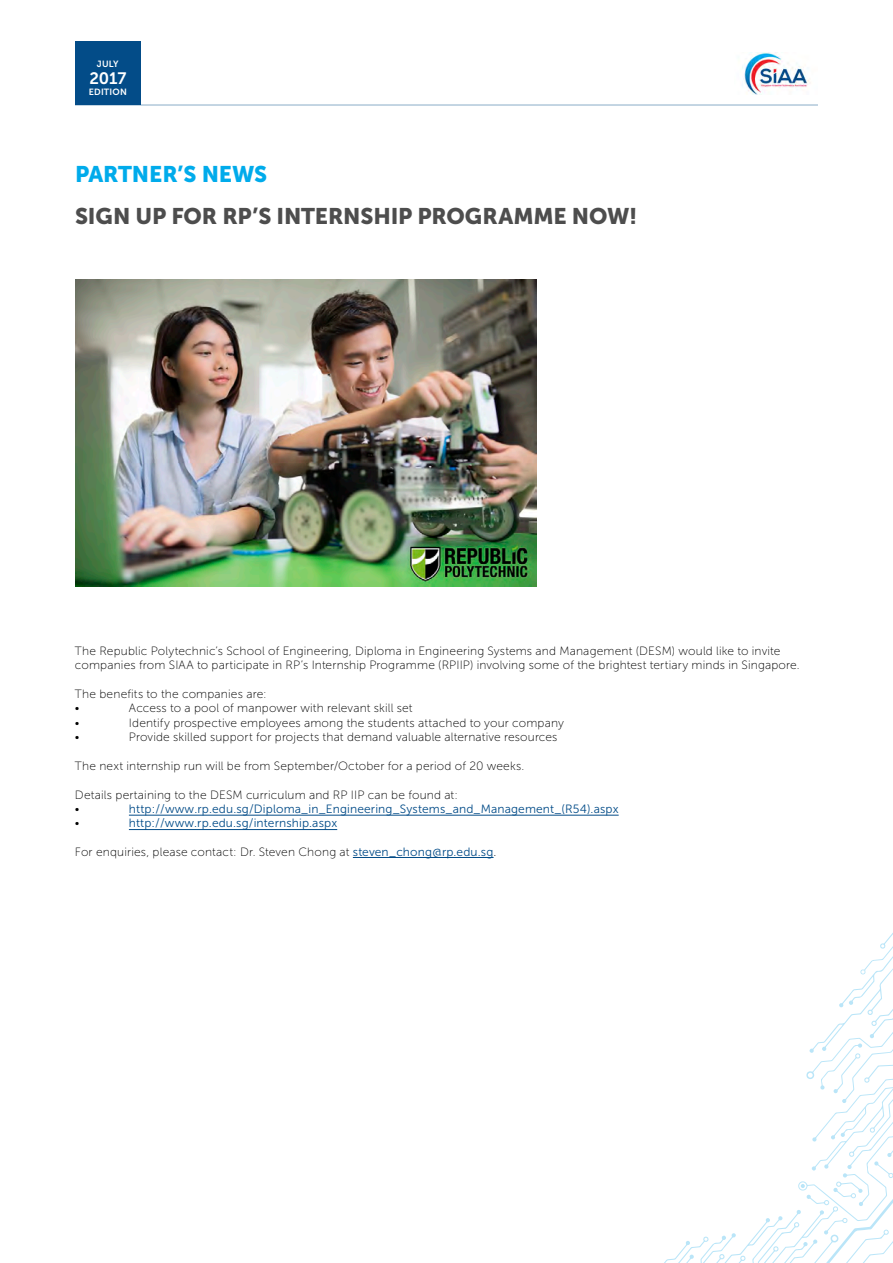
<style>
.page{position:relative;width:893px;height:1263px;background:#fff}
.page>*{position:absolute;margin:0;border:0;box-sizing:border-box;transform-origin:0 0}
.t1{font:22.5px "Museo Sans 900";letter-spacing:-.005em;color:#4d4d4d}
.t2{font:22.5px "Museo Sans 900";letter-spacing:-.01em;color:#00abeb}
.t3{font:16.5px "Museo Sans 700";color:#fff}
.t4{font:12px/14.4px "Museo Sans 100";letter-spacing:.015em;color:#000}
.t5{font:12px "Museo Sans 300";letter-spacing:.01em;color:#034c88}
.t6{font:9px "Museo Sans 700";letter-spacing:.02em;color:#fff}
.s1{font-family:"Museo Sans 300";color:#034c88}
.s2{font-family:"Museo Sans 300";color:#3e3e3f}
</style>
<div class="page">
<img style="left:742px;top:52px;width:68px;height:42px">
<div style="left:75px;top:41px;width:66px;height:64px;background:#034c88"></div>
<hr style="left:75px;top:105px;width:743px;height:1px;background:#034c88">
<svg style="left:664px;top:933px;width:229px;height:330px"></svg>
<hr style="left:353px;top:857px;width:141px;height:1px;background:#034c88">
<hr style="left:129px;top:815px;width:490px;height:1px;background:#034c88">
<hr style="left:129px;top:829px;width:208px;height:1px;background:#034c88">
<img style="left:75px;top:279px;width:461px;height:307px">
<p class="t6" style="left:97px;top:59px;width:23px">JULY</p>
<h2 class="t3" style="left:89px;top:69px;width:38px">2017</h2>
<p class="t6" style="left:89px;top:87px;width:40px">EDITION</p>
<p class="t2" style="left:75px;top:161px;width:194px">PARTNER’S NEWS</p>
<p class="t1" style="left:75px;top:204px;width:564px">SIGN UP FOR RP’S INTERNSHIP PROGRAMME NOW!</p>
<p class="t4" style="left:75px;top:643px;width:726px">The Republic Polytechnic’s School of Engineering, Diploma in Engineering Systems and Management (DESM) would like to invite companies from SIAA to participate in RP’s Internship Programme (RPIIP) involving some of the brightest tertiary minds in Singapore.</p>
<p class="t4" style="left:75px;top:687px;width:193px">The benefits to the companies are:</p>
<p class="t4" style="left:75px;top:701px;width:6px">•</p>
<p class="t4" style="left:129px;top:701px;width:285px">Access to a pool of manpower with relevant skill set</p>
<p class="t4" style="left:75px;top:715px;width:6px">•</p>
<p class="t4" style="left:129px;top:715px;width:437px">Identify prospective employees among the students attached to your company</p>
<p class="t4" style="left:75px;top:730px;width:6px">•</p>
<p class="t4" style="left:129px;top:730px;width:430px">Provide skilled support for projects that demand valuable alternative resources</p>
<p class="t4" style="left:75px;top:759px;width:451px">The next internship run will be from September/October for a period of 20 weeks.</p>
<p class="t4" style="left:75px;top:787px;width:384px">Details pertaining to the DESM curriculum and RP IIP can be found at:</p>
<p class="t4" style="left:75px;top:802px;width:6px">•</p>
<p class="t5" style="left:129px;top:802px;width:491px">http://www.rp.edu.sg/Diploma_in_Engineering_Systems_and_Management_(R54).aspx</p>
<p class="t4" style="left:75px;top:816px;width:6px">•</p>
<p class="t5" style="left:129px;top:817px;width:210px">http://www.rp.edu.sg/internship.aspx</p>
<p class="t4" style="left:75px;top:845px;width:423px">For enquiries, please contact: Dr. Steven Chong at <span class="s1">steven_chong@rp.edu.sg</span><span class="s2">.</span></p>
</div>
